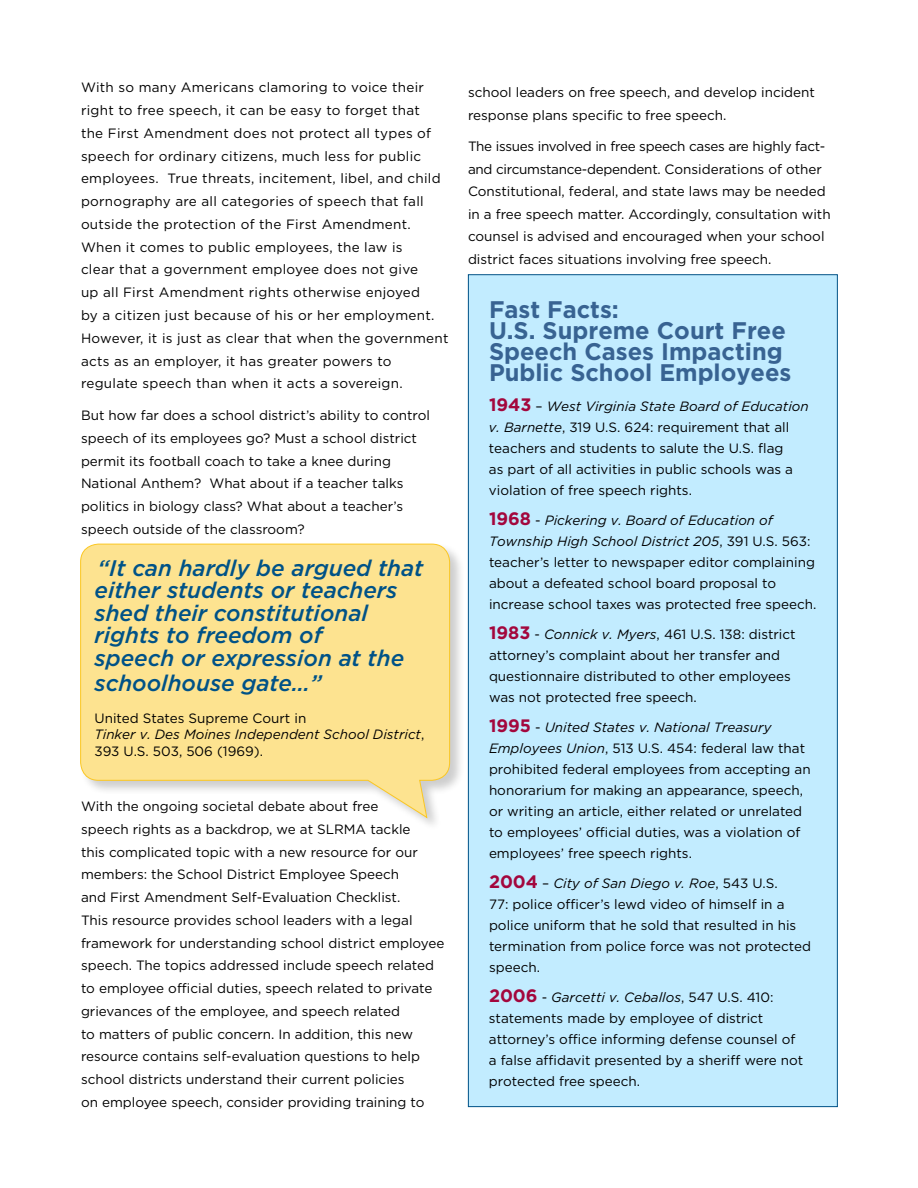
<style>
.page{position:relative;width:918px;height:1188px;background:#fff}
.page>*{position:absolute;margin:0;border:0;box-sizing:border-box;transform-origin:0 0}
.t1{font:700 24px/21px "Gotham";color:#386392}
.t2{font:italic 500 22.5px/22.5px "Gotham";color:#005287}
.t3{font:13.5px/21px "Gotham";color:#000}
.t4{font:13.5px/22.8px "Gotham";letter-spacing:.02em;color:#000}
.s1{font-style:italic}
.s2{font-weight:700;font-size:18px;color:#a3073d}
</style>
<div class="page">
<div style="left:79px;top:542px;width:386px;height:290px;background:#000;opacity:.2"></div>
<svg style="left:80px;top:543px;width:370px;height:276px;background:#fce59b"></svg>
<div style="left:468px;top:275px;width:369px;height:832px;background:#c2ecff"></div>
<p class="t4" style="left:81px;top:76px;width:369px">With so many Americans clamoring to voice their right to free speech, it can be easy to forget that<br>the First Amendment does not protect all types of speech for ordinary citizens, much less for public employees. True threats, incitement, libel, and child pornography are all categories of speech that fall outside the protection of the First Amendment.<br>When it comes to public employees, the law is<br>clear that a government employee does not give<br>up all First Amendment rights otherwise enjoyed<br>by a citizen just because of his or her employment.<br>However, it is just as clear that when the government acts as an employer, it has greater powers to regulate speech than when it acts a sovereign.</p>
<p class="t3" style="left:81px;top:404px;width:351px;line-height:22.8px">But how far does a school district’s ability to control speech of its employees go? Must a school district permit its football coach to take a knee during National Anthem? What about if a teacher talks politics in biology class? What about a teacher’s speech outside of the classroom?</p>
<h2 class="t2" style="left:95px;top:557px;width:330px">“It can hardly be argued that either students or teachers shed their constitutional rights to freedom of<br>speech or expression at the</h2>
<h2 class="t2" style="left:95px;top:672px;width:229px">schoolhouse gate…”</h2>
<p class="t3" style="left:94px;top:710px;width:331px;line-height:16.5px">United States Supreme Court in<br><span class="s1">Tinker v. Des Moines Independent School District</span>,<br>393 U.S. 503, 506 (1969).</p>
<p class="t3" style="left:81px;top:795px;width:365px;line-height:22.8px">With the ongoing societal debate about free<br>speech rights as a backdrop, we at SLRMA tackle<br>this complicated topic with a new resource for our members: the School District Employee Speech<br>and First Amendment Self-Evaluation Checklist.<br>This resource provides school leaders with a legal framework for understanding school district employee speech. The topics addressed include speech related to employee official duties, speech related to private grievances of the employee, and speech related<br>to matters of public concern. In addition, this new resource contains self-evaluation questions to help school districts understand their current policies<br>on employee speech, consider providing training to</p>
<p class="t3" style="left:468px;top:81px;width:349px;line-height:22.5px">school leaders on free speech, and develop incident response plans specific to free speech.</p>
<p class="t3" style="left:468px;top:135px;width:364px;line-height:22.5px">The issues involved in free speech cases are highly fact&shy;and circumstance-dependent. Considerations of other Constitutional, federal, and state laws may be needed in a free speech matter. Accordingly, consultation with counsel is advised and encouraged when your school district faces situations involving free speech.</p>
<h1 class="t1" style="left:489px;top:298px;width:304px">Fast Facts:<br>U.S. Supreme Court Free<br>Speech Cases Impacting<br>Public School Employees</h1>
<p class="t3" style="left:489px;top:395px;width:321px"><span class="s2">1943</span> – <span class="s1">West Virginia State Board of Education v. Barnette</span>, 319 U.S. 624: requirement that all teachers and students to salute the U.S. flag<br>as part of all activities in public schools was a violation of free speech rights.</p>
<p class="t3" style="left:489px;top:509px;width:329px"><span class="s2">1968</span> - <span class="s1">Pickering v. Board of Education of Township High School District 205</span>, 391 U.S. 563: teacher’s letter to newspaper editor complaining about a defeated school board proposal to increase school taxes was protected free speech.</p>
<p class="t3" style="left:489px;top:623px;width:308px"><span class="s2">1983</span> - <span class="s1">Connick v. Myers</span>, 461 U.S. 138: district attorney’s complaint about her transfer and questionnaire distributed to other employees was not protected free speech.</p>
<p class="t3" style="left:489px;top:716px;width:323px"><span class="s2">1995</span> - <span class="s1">United States v. National Treasury Employees Union</span>, 513 U.S. 454: federal law that prohibited federal employees from accepting an honorarium for making an appearance, speech, or writing an article, either related or unrelated to employees’ official duties, was a violation of employees’ free speech rights.</p>
<p class="t3" style="left:489px;top:872px;width:324px"><span class="s2">2004</span> – <span class="s1">City of San Diego v. Roe</span>, 543 U.S.<br>77: police officer’s lewd video of himself in a police uniform that he sold that resulted in his termination from police force was not protected speech.</p>
<p class="t3" style="left:489px;top:986px;width:316px"><span class="s2">2006</span> - <span class="s1">Garcetti v. Ceballos</span>, 547 U.S. 410: statements made by employee of district attorney’s office informing defense counsel of a false affidavit presented by a sheriff were not protected free speech.</p>
</div>
